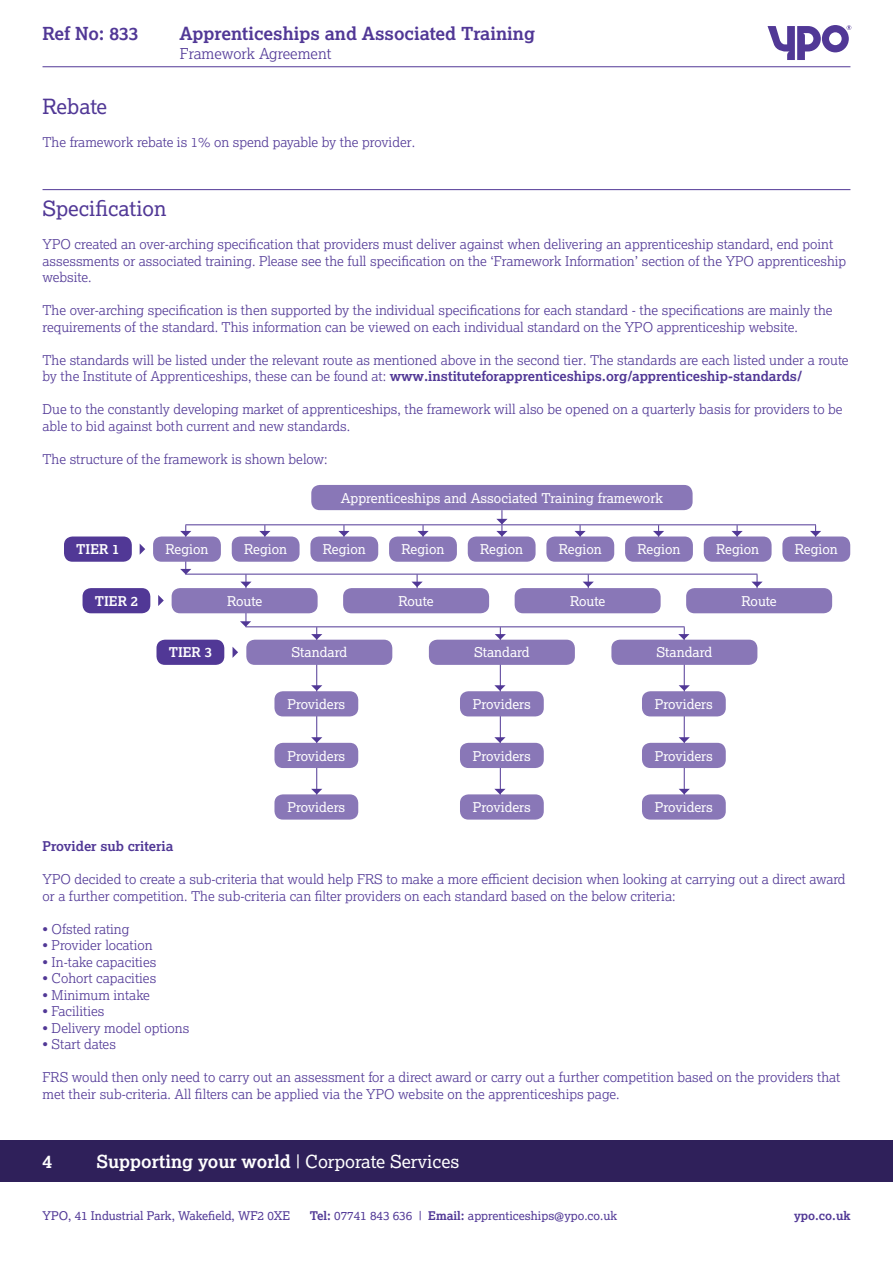
<style>
.page{position:relative;width:893px;height:1263px;background:#fff}
.page>*{position:absolute;margin:0;border:0;box-sizing:border-box;transform-origin:0 0}
.t1{font:21px "Lexia";color:#513896}
.t2{font:700 18px "Lexia";color:#513896}
.t3{font:700 18px "Lexia";color:#fff}
.t4{font:300 15px "Lexia";color:#513896}
.t5{font:300 13.5px/16.5px "Lexia";color:#513896}
.t6{font:13.5px "Lexia";color:#fff}
.t7{font:700 13.5px "Lexia";color:#513896}
.t8{font:700 13.5px "Lexia";color:#fff}
.t9{font:12px "Lexia";color:#513896}
.t10{font:700 12px "Lexia";color:#513896}
.s1{font-weight:700}
.s2{font-weight:400}
</style>
<div class="page">
<hr style="left:43px;top:66px;width:807px;height:1px;background:#513896">
<svg style="left:767px;top:25px;width:84px;height:35px"></svg>
<hr style="left:43px;top:189px;width:807px;height:1px;background:#513896">
<hr style="left:185px;top:525px;width:1px;height:49px;background:#513896">
<hr style="left:246px;top:574px;width:1px;height:52px;background:#513896">
<hr style="left:316px;top:627px;width:1px;height:180px;background:#513896">
<hr style="left:500px;top:627px;width:1px;height:180px;background:#513896">
<hr style="left:684px;top:627px;width:1px;height:180px;background:#513896">
<hr style="left:185px;top:524px;width:631px;height:1px;background:#513896">
<hr style="left:185px;top:574px;width:572px;height:1px;background:#513896">
<hr style="left:246px;top:626px;width:439px;height:1px;background:#513896">
<div style="left:343px;top:588px;width:146px;height:25px;background:#8977b7;border-radius:9px"></div>
<div style="left:515px;top:588px;width:146px;height:25px;background:#8977b7;border-radius:9px"></div>
<div style="left:172px;top:588px;width:146px;height:25px;background:#8977b7;border-radius:9px"></div>
<div style="left:686px;top:588px;width:146px;height:25px;background:#8977b7;border-radius:9px"></div>
<div style="left:611px;top:640px;width:146px;height:25px;background:#8977b7;border-radius:9px"></div>
<div style="left:246px;top:640px;width:146px;height:25px;background:#8977b7;border-radius:9px"></div>
<div style="left:429px;top:640px;width:146px;height:25px;background:#8977b7;border-radius:9px"></div>
<div style="left:153px;top:536px;width:68px;height:26px;background:#8977b7;border-radius:9px"></div>
<div style="left:389px;top:536px;width:68px;height:26px;background:#8977b7;border-radius:9px"></div>
<div style="left:625px;top:536px;width:68px;height:26px;background:#8977b7;border-radius:9px"></div>
<div style="left:232px;top:536px;width:68px;height:26px;background:#8977b7;border-radius:9px"></div>
<div style="left:468px;top:536px;width:68px;height:26px;background:#8977b7;border-radius:9px"></div>
<div style="left:704px;top:536px;width:68px;height:26px;background:#8977b7;border-radius:9px"></div>
<div style="left:310px;top:536px;width:68px;height:26px;background:#8977b7;border-radius:9px"></div>
<div style="left:546px;top:536px;width:68px;height:26px;background:#8977b7;border-radius:9px"></div>
<div style="left:782px;top:536px;width:68px;height:26px;background:#8977b7;border-radius:9px"></div>
<div style="left:64px;top:536px;width:68px;height:26px;background:#513896;border-radius:9px"></div>
<div style="left:83px;top:588px;width:67px;height:25px;background:#513896;border-radius:9px"></div>
<div style="left:156px;top:640px;width:68px;height:25px;background:#513896;border-radius:9px"></div>
<div style="left:311px;top:485px;width:382px;height:25px;background:#8977b7;border-radius:9px"></div>
<div style="left:642px;top:691px;width:84px;height:25px;background:#8977b7;border-radius:9px"></div>
<div style="left:642px;top:743px;width:84px;height:25px;background:#8977b7;border-radius:9px"></div>
<div style="left:642px;top:794px;width:84px;height:26px;background:#8977b7;border-radius:9px"></div>
<div style="left:460px;top:691px;width:84px;height:25px;background:#8977b7;border-radius:9px"></div>
<div style="left:460px;top:743px;width:84px;height:25px;background:#8977b7;border-radius:9px"></div>
<div style="left:460px;top:794px;width:84px;height:26px;background:#8977b7;border-radius:9px"></div>
<div style="left:274px;top:691px;width:84px;height:25px;background:#8977b7;border-radius:9px"></div>
<div style="left:274px;top:743px;width:84px;height:25px;background:#8977b7;border-radius:9px"></div>
<div style="left:274px;top:794px;width:84px;height:26px;background:#8977b7;border-radius:9px"></div>
<svg style="left:496px;top:510px;width:11px;height:27px"></svg>
<svg style="left:574px;top:525px;width:12px;height:12px"></svg>
<svg style="left:653px;top:525px;width:11px;height:12px"></svg>
<svg style="left:731px;top:525px;width:12px;height:12px"></svg>
<svg style="left:810px;top:525px;width:11px;height:12px"></svg>
<svg style="left:751px;top:574px;width:12px;height:15px"></svg>
<svg style="left:583px;top:574px;width:11px;height:15px"></svg>
<svg style="left:411px;top:574px;width:12px;height:15px"></svg>
<svg style="left:241px;top:582px;width:10px;height:5px"></svg>
<svg style="left:311px;top:634px;width:11px;height:6px"></svg>
<svg style="left:495px;top:634px;width:11px;height:6px"></svg>
<svg style="left:678px;top:634px;width:11px;height:6px"></svg>
<svg style="left:679px;top:685px;width:11px;height:6px"></svg>
<svg style="left:494px;top:685px;width:11px;height:6px"></svg>
<svg style="left:311px;top:685px;width:11px;height:6px"></svg>
<svg style="left:679px;top:737px;width:11px;height:6px"></svg>
<svg style="left:494px;top:737px;width:11px;height:6px"></svg>
<svg style="left:311px;top:737px;width:11px;height:6px"></svg>
<svg style="left:679px;top:789px;width:11px;height:5px"></svg>
<svg style="left:494px;top:789px;width:11px;height:5px"></svg>
<svg style="left:311px;top:789px;width:11px;height:5px"></svg>
<svg style="left:417px;top:525px;width:12px;height:12px"></svg>
<svg style="left:338px;top:525px;width:12px;height:12px"></svg>
<svg style="left:259px;top:525px;width:11px;height:12px"></svg>
<svg style="left:180px;top:531px;width:11px;height:5px"></svg>
<svg style="left:180px;top:569px;width:11px;height:5px"></svg>
<svg style="left:240px;top:621px;width:11px;height:6px"></svg>
<svg style="left:140px;top:544px;width:5px;height:11px"></svg>
<svg style="left:158px;top:595px;width:6px;height:11px"></svg>
<svg style="left:233px;top:647px;width:5px;height:11px"></svg>
<div style="left:0;top:1141px;width:893px;height:41px;background:#2f205a"></div>
<p class="t2" style="left:43px;top:22px;width:98px">Ref No: 833</p>
<p class="t2" style="left:180px;top:22px;width:357px">Apprenticeships and Associated Training</p>
<p class="t4" style="left:180px;top:45px;width:153px">Framework Agreement</p>
<p class="t1" style="left:43px;top:93px;width:66px">Rebate</p>
<p class="t5" style="left:43px;top:133px;width:374px">The framework rebate is 1% on spend payable by the provider.</p>
<p class="t1" style="left:43px;top:195px;width:125px">Specification</p>
<p class="t5" style="left:43px;top:236px;width:805px">YPO created an over-arching specification that providers must deliver against when delivering an apprenticeship standard, end point assessments or associated training. Please see the full specification on the ‘Framework Information’ section of the YPO apprenticeship website.</p>
<p class="t5" style="left:43px;top:302px;width:792px">The over-arching specification is then supported by the individual specifications for each standard - the specifications are mainly the requirements of the standard. This information can be viewed on each individual standard on the YPO apprenticeship website.</p>
<p class="t5" style="left:43px;top:351px;width:807px">The standards will be listed under the relevant route as mentioned above in the second tier. The standards are each listed under a route by the Institute of Apprenticeships, these can be found at: <span class="s1">www.instituteforapprenticeships.org/apprenticeship-standards/</span></p>
<p class="t5" style="left:43px;top:401px;width:802px">Due to the constantly developing market of apprenticeships, the framework will also be opened on a quarterly basis for providers to be able to bid against both current and new standards.</p>
<p class="t5" style="left:43px;top:450px;width:287px">The structure of the framework is shown below:</p>
<p class="t6" style="left:341px;top:489px;width:324px">Apprenticeships and Associated Training framework</p>
<p class="t8" style="left:76px;top:541px;width:45px">TIER 1</p>
<p class="t6" style="left:165px;top:541px;width:44px">Region</p>
<p class="t6" style="left:244px;top:541px;width:44px">Region</p>
<p class="t6" style="left:323px;top:541px;width:44px">Region</p>
<p class="t6" style="left:401px;top:541px;width:44px">Region</p>
<p class="t6" style="left:480px;top:541px;width:44px">Region</p>
<p class="t6" style="left:559px;top:541px;width:44px">Region</p>
<p class="t6" style="left:637px;top:541px;width:44px">Region</p>
<p class="t6" style="left:716px;top:541px;width:44px">Region</p>
<p class="t6" style="left:795px;top:541px;width:44px">Region</p>
<p class="t8" style="left:95px;top:592px;width:45px">TIER 2</p>
<p class="t6" style="left:227px;top:592px;width:37px">Route</p>
<p class="t6" style="left:398px;top:592px;width:37px">Route</p>
<p class="t6" style="left:570px;top:592px;width:37px">Route</p>
<p class="t6" style="left:741px;top:592px;width:37px">Route</p>
<p class="t8" style="left:169px;top:644px;width:45px">TIER 3</p>
<p class="t6" style="left:291px;top:644px;width:57px">Standard</p>
<p class="t6" style="left:474px;top:644px;width:57px">Standard</p>
<p class="t6" style="left:657px;top:644px;width:57px">Standard</p>
<p class="t6" style="left:287px;top:695px;width:59px">Providers</p>
<p class="t6" style="left:473px;top:695px;width:59px">Providers</p>
<p class="t6" style="left:655px;top:695px;width:59px">Providers</p>
<p class="t6" style="left:287px;top:747px;width:59px">Providers</p>
<p class="t6" style="left:473px;top:747px;width:59px">Providers</p>
<p class="t6" style="left:655px;top:747px;width:59px">Providers</p>
<p class="t6" style="left:287px;top:799px;width:59px">Providers</p>
<p class="t6" style="left:473px;top:799px;width:59px">Providers</p>
<p class="t6" style="left:655px;top:799px;width:59px">Providers</p>
<p class="t7" style="left:43px;top:838px;width:132px">Provider sub criteria</p>
<p class="t5" style="left:43px;top:870px;width:805px">YPO decided to create a sub-criteria that would help FRS to make a more efficient decision when looking at carrying out a direct award or a further competition. The sub-criteria can filter providers on each standard based on the below criteria:</p>
<p class="t5" style="left:43px;top:920px;width:88px">• Ofsted rating</p>
<p class="t5" style="left:43px;top:936px;width:112px">• Provider location</p>
<p class="t5" style="left:43px;top:953px;width:115px">• In-take capacities</p>
<p class="t5" style="left:43px;top:969px;width:115px">• Cohort capacities</p>
<p class="t5" style="left:43px;top:986px;width:109px">• Minimum intake</p>
<p class="t5" style="left:43px;top:1002px;width:63px">• Facilities</p>
<p class="t5" style="left:43px;top:1019px;width:148px">• Delivery model options</p>
<p class="t5" style="left:43px;top:1035px;width:75px">• Start dates</p>
<p class="t5" style="left:43px;top:1068px;width:799px">FRS would then only need to carry out an assessment for a direct award or carry out a further competition based on the providers that met their sub-criteria. All filters can be applied via the YPO website on the apprenticeships page.</p>
<p class="t3" style="left:43px;top:1150px;width:11px">4</p>
<p class="t3" style="left:97px;top:1150px;width:364px">Supporting your world <span class="s2">| Corporate Services</span></p>
<p class="t9" style="left:43px;top:1208px;width:249px">YPO, 41 Industrial Park, Wakefield, WF2 0XE</p>
<p class="t9" style="left:310px;top:1208px;width:309px"><span class="s1">Tel:</span> 07741 843 636 | <span class="s1">Email:</span> apprenticeships@ypo.co.uk</p>
<p class="t10" style="left:794px;top:1208px;width:58px">ypo.co.uk</p>
</div>
